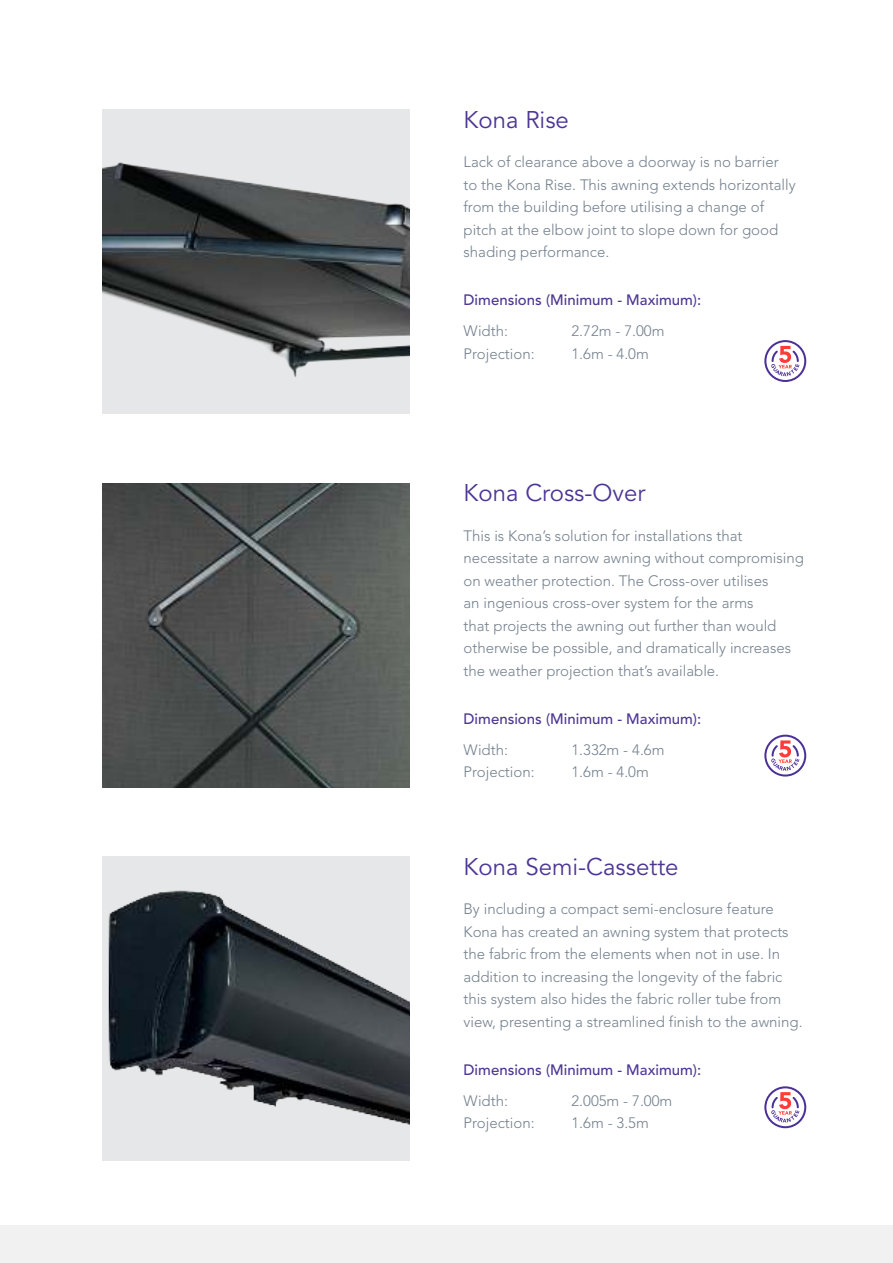
<style>
.page{position:relative;width:893px;height:1263px;background:#fff}
.page>*{position:absolute;margin:0;border:0;box-sizing:border-box;transform-origin:0 0}
.t1{font:24px "Avenir";color:#4d3695}
.t2{font:300 15px/22.5px "Avenir";color:#74808d}
.t3{font:500 15px "Avenir";color:#4d3695}
</style>
<div class="page">
<div style="left:0;top:1225px;width:893px;height:38px;background:#f1f1f2"></div>
<img style="left:102px;top:483px;width:308px;height:304px">
<img style="left:102px;top:109px;width:308px;height:305px">
<div style="left:102px;top:857px;width:308px;height:304px;background:#e6e7e8"></div>
<img style="left:108px;top:890px;width:302px;height:235px">
<svg style="left:764px;top:1086px;width:42px;height:42px"></svg>
<svg style="left:764px;top:735px;width:42px;height:41px"></svg>
<svg style="left:764px;top:340px;width:42px;height:42px"></svg>
<h1 class="t1" style="left:463px;top:109px;width:107px">Kona Rise</h1>
<p class="t2" style="left:463px;top:152px;width:334px">Lack of clearance above a doorway is no barrier to the Kona Rise. This awning extends horizontally from the building before utilising a change of pitch at the elbow joint to slope down for good shading performance.</p>
<p class="t3" style="left:463px;top:294px;width:239px">Dimensions (Minimum - Maximum):</p>
<p class="t2" style="left:463px;top:321px;width:46px">Width:</p>
<p class="t2" style="left:571px;top:321px;width:94px">2.72m - 7.00m</p>
<p class="t2" style="left:463px;top:344px;width:73px">Projection:</p>
<p class="t2" style="left:571px;top:344px;width:79px">1.6m - 4.0m</p>
<h1 class="t1" style="left:463px;top:483px;width:183px">Kona Cross-Over</h1>
<p class="t2" style="left:463px;top:526px;width:342px">This is Kona’s solution for installations that necessitate a narrow awning without compromising on weather protection. The Cross-over utilises<br>an ingenious cross-over system for the arms<br>that projects the awning out further than would otherwise be possible, and dramatically increases the weather projection that’s available.</p>
<p class="t3" style="left:463px;top:712px;width:239px">Dimensions (Minimum - Maximum):</p>
<p class="t2" style="left:463px;top:740px;width:46px">Width:</p>
<p class="t2" style="left:571px;top:740px;width:94px">1.332m - 4.6m</p>
<p class="t2" style="left:463px;top:762px;width:73px">Projection:</p>
<p class="t2" style="left:571px;top:762px;width:79px">1.6m - 4.0m</p>
<h1 class="t1" style="left:463px;top:856px;width:217px">Kona Semi-Cassette</h1>
<p class="t2" style="left:463px;top:899px;width:341px">By including a compact semi-enclosure feature Kona has created an awning system that protects the fabric from the elements when not in use. In addition to increasing the longevity of the fabric this system also hides the fabric roller tube from view, presenting a streamlined finish to the awning.</p>
<p class="t3" style="left:463px;top:1063px;width:239px">Dimensions (Minimum - Maximum):</p>
<p class="t2" style="left:463px;top:1091px;width:46px">Width:</p>
<p class="t2" style="left:571px;top:1091px;width:102px">2.005m - 7.00m</p>
<p class="t2" style="left:463px;top:1113px;width:73px">Projection:</p>
<p class="t2" style="left:571px;top:1113px;width:79px">1.6m - 3.5m</p>
</div>
